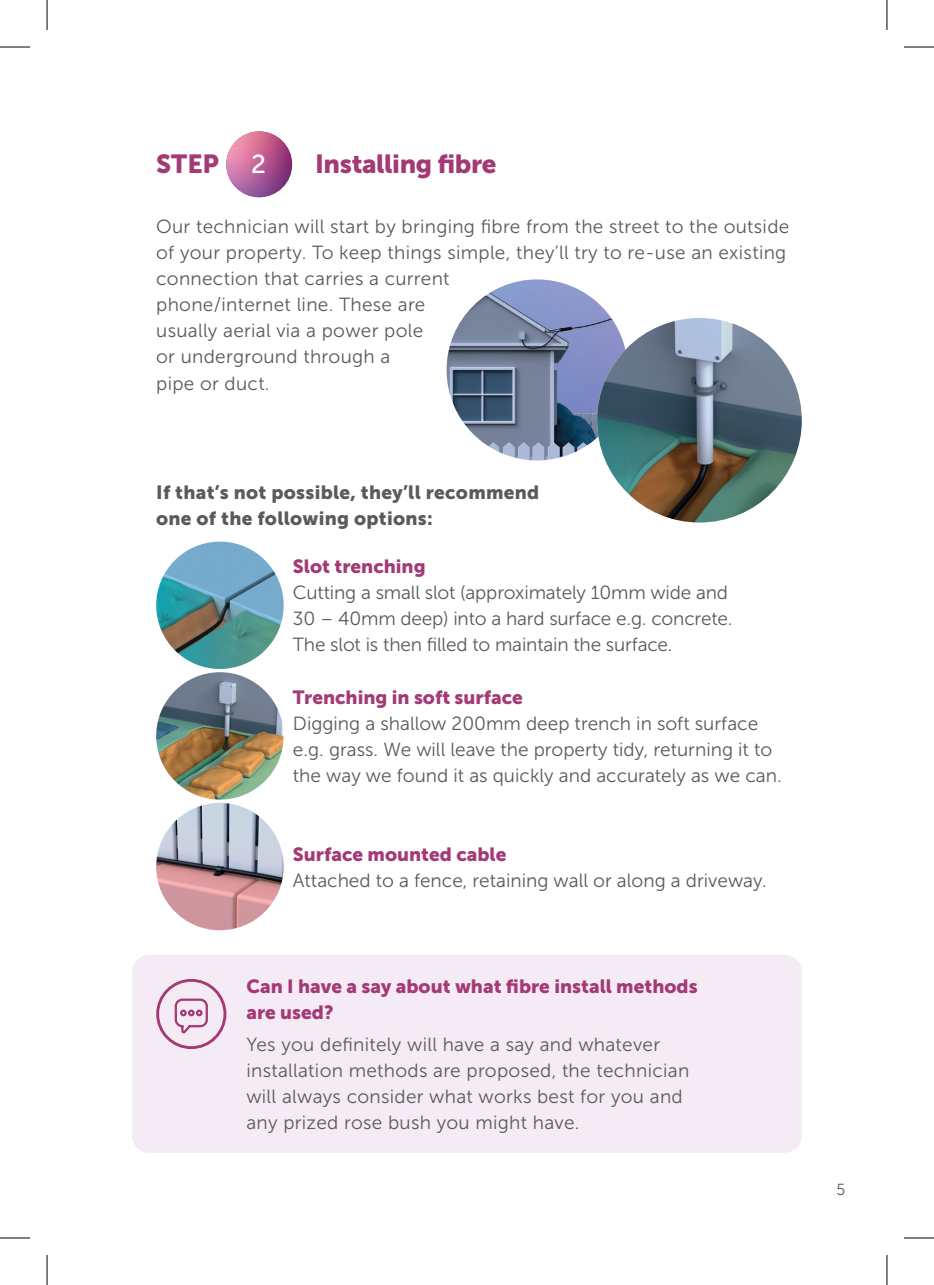
<style>
.page{position:relative;width:934px;height:1285px;background:#fff}
.page>*{position:absolute;margin:0;border:0;box-sizing:border-box;transform-origin:0 0}
.t1{font:26px "Museo Sans 900";letter-spacing:-.015em;color:#a33a76}
.t2{font:19px/26px "Museo Sans 300";letter-spacing:.015em;color:#5a5a5c}
.t3{font:19px/26px "Museo Sans 300";letter-spacing:-.01em;color:#5a5a5c}
.t4{font:19px/26px "Museo Sans 900";letter-spacing:.015em;color:#5a5a5c}
.t5{font:19px/26px "Museo Sans 900";color:#a33a76}
.t6{font:16px "Museo Sans 300";color:#5a5a5c}
.s1{font-family:"Museo Sans 500";color:#fff}
.s2{font-family:"Museo Sans 900";color:#a33a76}
</style>
<div class="page">
<svg style="left:226px;top:131px;width:66px;height:66px"></svg>
<div style="left:132px;top:955px;width:669px;height:198px;background:#f4ebf5;border-radius:17px"></div>
<img style="left:446px;top:279px;width:181px;height:181px;border-radius:90px">
<img style="left:597px;top:318px;width:204px;height:204px;border-radius:102px">
<svg style="left:156px;top:979px;width:70px;height:70px"></svg>
<img style="left:156px;top:541px;width:127px;height:128px;border-radius:64px">
<img style="left:156px;top:672px;width:127px;height:127px;border-radius:64px">
<img style="left:156px;top:803px;width:127px;height:127px;border-radius:64px">
<hr style="left:0;top:47px;width:30px;height:1px;background:#000">
<hr style="left:903px;top:47px;width:30px;height:1px;background:#000">
<hr style="left:0;top:1237px;width:30px;height:1px;background:#000">
<hr style="left:903px;top:1237px;width:30px;height:1px;background:#000">
<hr style="left:47px;top:0;width:1px;height:30px;background:#000">
<hr style="left:47px;top:1255px;width:1px;height:30px;background:#000">
<hr style="left:886px;top:0;width:1px;height:30px;background:#000">
<hr style="left:886px;top:1255px;width:1px;height:30px;background:#000">
<p class="t1" style="left:156px;top:149px;width:111px">STEP <span class="s1">2</span></p>
<p class="t1" style="left:315px;top:149px;width:183px">Installing fibre</p>
<p class="t2" style="left:156px;top:214px;width:634px">Our technician will start by bringing fibre from the street to the outside of your property. To keep things simple, they’ll try to re-use an existing connection that carries a current<br>phone/internet line. These are<br>usually aerial via a power pole<br>or underground through a<br>pipe or duct.</p>
<p class="t4" style="left:156px;top:479px;width:384px">If that’s not possible, they’ll recommend one of the following options:</p>
<p class="t3" style="left:293px;top:554px;width:441px"><span class="s2">Slot trenching<br></span>Cutting a small slot (approximately 10mm wide and 30 – 40mm deep) into a hard surface e.g. concrete.<br>The slot is then filled to maintain the surface.</p>
<p class="t2" style="left:293px;top:684px;width:490px"><span class="s2">Trenching in soft surface<br></span>Digging a shallow 200mm deep trench in soft surface e.g. grass. We will leave the property tidy, returning it to the way we found it as quickly and accurately as we can.</p>
<p class="t2" style="left:293px;top:841px;width:475px"><span class="s2">Surface mounted cable<br></span>Attached to a fence, retaining wall or along a driveway.</p>
<p class="t5" style="left:246px;top:973px;width:452px">Can I have a say about what fibre install methods are used?</p>
<p class="t2" style="left:246px;top:1031px;width:444px">Yes you definitely will have a say and whatever installation methods are proposed, the technician will always consider what works best for you and any prized rose bush you might have.</p>
<p class="t6" style="left:836px;top:1181px;width:10px">5</p>
</div>
